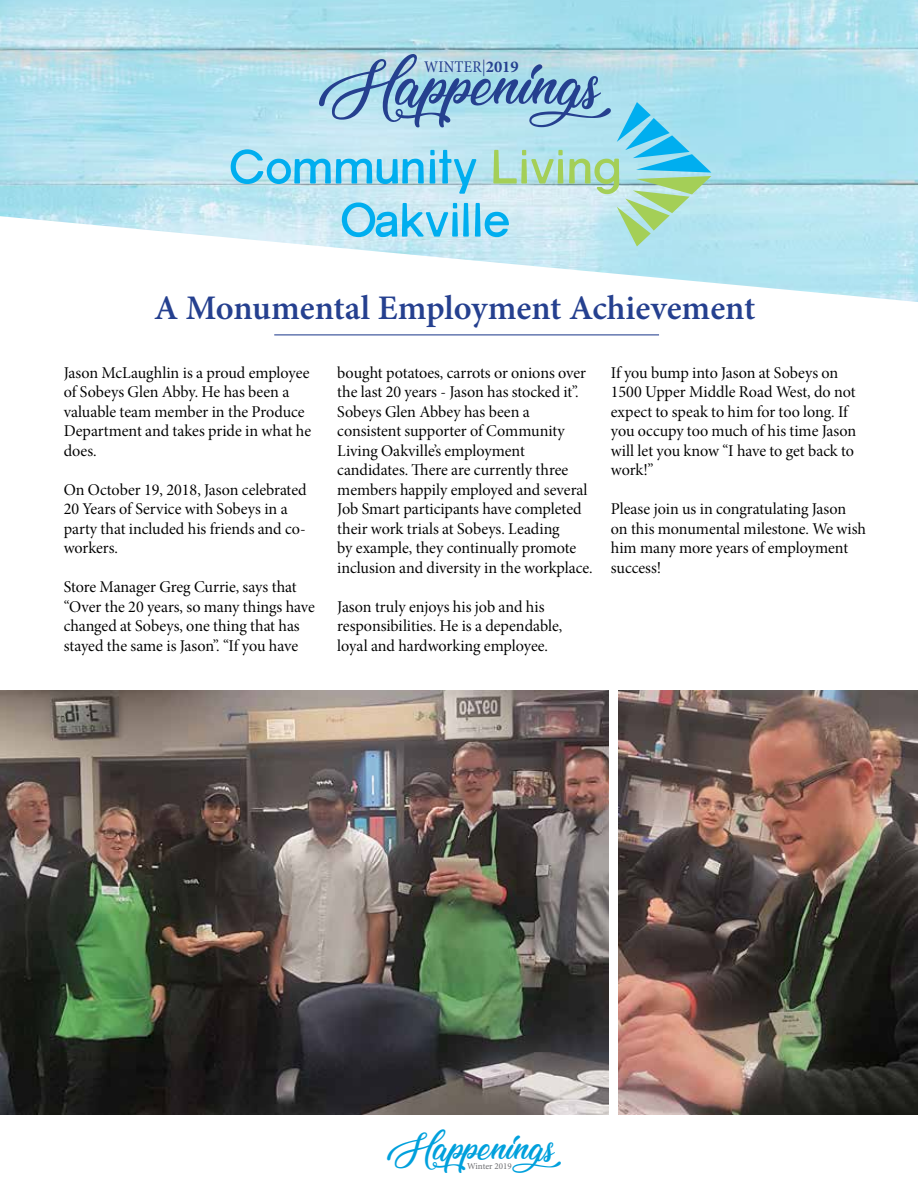
<style>
.page{position:relative;width:918px;height:1188px;background:#fff}
.page>*{position:absolute;margin:0;border:0;box-sizing:border-box;transform-origin:0 0}
.t1{font:63.45px "Lovely Home";color:#25408f}
.t2{font:37.8px "Lovely Home";color:#00a0dc}
.t3{font:600 34.5px "Minion Pro";letter-spacing:-.005em;color:#25408f}
.t4{font:16.5px/19.5px "Minion Pro Subh";color:#000}
.t5{font:condensed 16.5px "Minion Pro";letter-spacing:.01em;color:#25408f}
.t6{font:9px "Minion Pro";color:#6d6e71}
.s1{font-family:"Minion Pro Disp";font-stretch:normal}
.s2{font-weight:700;font-stretch:normal}
</style>
<div class="page">
<img style="left:0;top:691px;width:918px;height:424px">
<img style="left:0;top:0;width:918px;height:302px">
<svg style="left:231px;top:149px;width:193px;height:35px;background:#84d4ef"></svg>
<svg style="left:430px;top:150px;width:46px;height:44px;background:#85d3ee"></svg>
<svg style="left:493px;top:150px;width:70px;height:34px;background:#b1dcbd"></svg>
<svg style="left:569px;top:102px;width:142px;height:145px;background:#9fdada"></svg>
<svg style="left:342px;top:202px;width:127px;height:35px;background:#80d2f0"></svg>
<svg style="left:475px;top:203px;width:34px;height:34px"></svg>
<hr style="left:274px;top:334px;width:385px;height:1px;background:#25408f">
<div style="left:609px;top:685px;width:9px;height:449px;background:#fff"></div>
<h1 class="t1" style="left:317px;top:45px;width:326px">Happenings</h1>
<p class="t5" style="left:424px;top:56px;width:96px">WINTER<span class="s1">|</span><span class="s2">2019</span></p>
<h3 class="t3" style="left:154px;top:284px;width:603px">A Monumental Employment Achievement</h3>
<p class="t4" style="left:64px;top:363px;width:249px">Jason McLaughlin is a proud employee of Sobeys Glen Abby. He has been a valuable team member in the Produce<br>Department and takes pride in what he does.</p>
<p class="t4" style="left:64px;top:480px;width:244px">On October 19, 2018, Jason celebrated<br>20 Years of Service with Sobeys in a party that included his friends and co&shy;workers.</p>
<p class="t4" style="left:64px;top:577px;width:253px">Store Manager Greg Currie, says that “Over the 20 years, so many things have changed at Sobeys, one thing that has stayed the same is Jason”. “If you have</p>
<p class="t4" style="left:337px;top:363px;width:257px">bought potatoes, carrots or onions over the last 20 years - Jason has stocked it”.<br>Sobeys Glen Abbey has been a consistent supporter of Community Living Oakville’s employment candidates. There are currently three members happily employed and several Job Smart participants have completed their work trials at Sobeys. Leading<br>by example, they continually promote inclusion and diversity in the workplace.</p>
<p class="t4" style="left:337px;top:597px;width:226px">Jason truly enjoys his job and his responsibilities. He is a dependable, loyal and hardworking employee.</p>
<p class="t4" style="left:611px;top:363px;width:247px">If you bump into Jason at Sobeys on<br>1500 Upper Middle Road West, do not expect to speak to him for too long. If you occupy too much of his time Jason will let you know “I have to get back to work!”</p>
<p class="t4" style="left:611px;top:500px;width:257px">Please join us in congratulating Jason on this monumental milestone. We wish him many more years of employment success!</p>
<h2 class="t2" style="left:386px;top:1124px;width:195px">Happenings</h2>
<p class="t6" style="left:467px;top:1160px;width:46px">Winter 2019</p>
</div>
